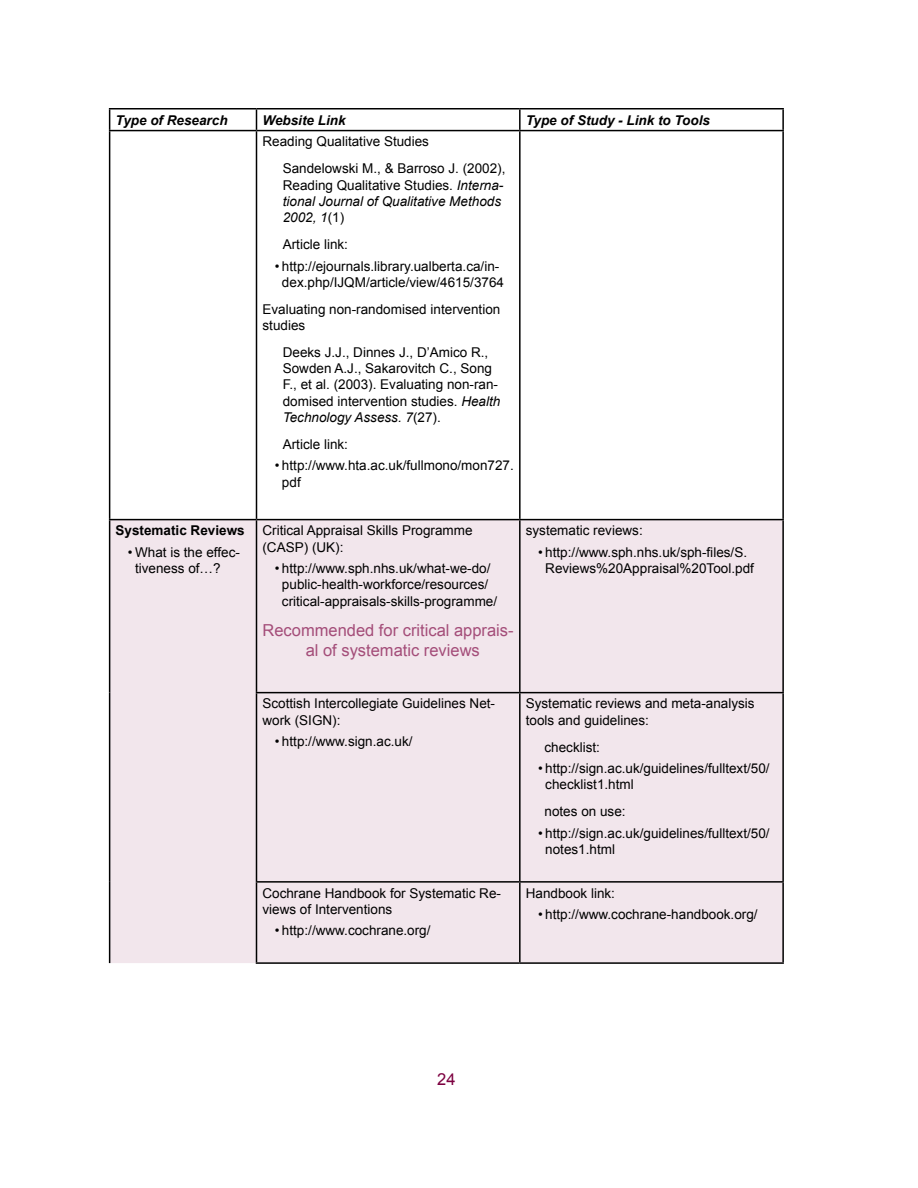
<style>
.page{position:relative;width:918px;height:1188px;background:#fff}
.page>*{position:absolute;margin:0;border:0;box-sizing:border-box;transform-origin:0 0}
.t1{font:16.5px/19.8px "Arial";color:#a44d79;text-align:center}
.t2{font:16.5px "Arial";color:#7c0040}
.t3{font:13.5px/16.2px "Arial";color:#000}
.t4{font:italic 13.5px/16.2px "Arial";color:#000}
.t5{font:italic 700 13.5px "Arial";color:#000}
.t6{font:700 13.5px "Arial";color:#000}
.s1{font-style:normal}
.s2{font-style:italic}
</style>
<div class="page">
<div style="left:110px;top:520px;width:672px;height:443px;background:#f2e6ec"></div>
<hr style="left:109px;top:108px;width:147px;height:2px;background:#000">
<svg style="left:109px;top:110px;width:1px;height:20px"></svg>
<hr style="left:256px;top:108px;width:264px;height:2px;background:#000">
<svg style="left:256px;top:110px;width:1px;height:20px"></svg>
<hr style="left:520px;top:108px;width:264px;height:2px;background:#000">
<hr style="left:519px;top:110px;width:2px;height:20px;background:#000">
<hr style="left:782px;top:110px;width:2px;height:20px;background:#000">
<hr style="left:109px;top:130px;width:147px;height:1px;background:#000">
<hr style="left:109px;top:131px;width:1px;height:388px;background:#000">
<hr style="left:256px;top:130px;width:264px;height:1px;background:#000">
<hr style="left:256px;top:131px;width:1px;height:388px;background:#000">
<hr style="left:520px;top:130px;width:264px;height:1px;background:#000">
<hr style="left:519px;top:131px;width:2px;height:388px;background:#000">
<hr style="left:782px;top:131px;width:2px;height:388px;background:#000">
<hr style="left:109px;top:519px;width:147px;height:1px;background:#000">
<hr style="left:109px;top:520px;width:1px;height:173px;background:#000">
<hr style="left:256px;top:519px;width:264px;height:1px;background:#000">
<hr style="left:256px;top:520px;width:1px;height:172px;background:#000">
<hr style="left:520px;top:519px;width:264px;height:1px;background:#000">
<hr style="left:519px;top:520px;width:2px;height:172px;background:#000">
<hr style="left:782px;top:520px;width:2px;height:172px;background:#000">
<hr style="left:109px;top:693px;width:1px;height:189px;background:#000">
<hr style="left:256px;top:692px;width:264px;height:1px;background:#000">
<hr style="left:256px;top:693px;width:1px;height:188px;background:#000">
<hr style="left:520px;top:692px;width:264px;height:1px;background:#000">
<hr style="left:519px;top:693px;width:2px;height:188px;background:#000">
<hr style="left:782px;top:693px;width:2px;height:188px;background:#000">
<hr style="left:109px;top:882px;width:1px;height:81px;background:#000">
<hr style="left:256px;top:881px;width:264px;height:2px;background:#000">
<hr style="left:256px;top:883px;width:1px;height:79px;background:#000">
<hr style="left:520px;top:881px;width:264px;height:2px;background:#000">
<hr style="left:519px;top:883px;width:2px;height:79px;background:#000">
<hr style="left:782px;top:883px;width:2px;height:79px;background:#000">
<hr style="left:256px;top:962px;width:264px;height:2px;background:#000">
<hr style="left:520px;top:962px;width:264px;height:2px;background:#000">
<p class="t5" style="left:116px;top:111px;width:114px">Type of Research</p>
<p class="t5" style="left:262px;top:111px;width:85px">Website Link</p>
<p class="t5" style="left:526px;top:111px;width:186px">Type of Study - Link to Tools</p>
<p class="t3" style="left:283px;top:128px;width:224px;line-height:27px;text-indent:-20px">Reading Qualitative Studies<br>Sandelowski M., &amp; Barroso J. (2002),</p>
<p class="t4" style="left:283px;top:177px;width:222px"><span class="s1">Reading Qualitative Studies.</span> Interna&shy;tional Journal of Qualitative Methods<br>2002, 1<span class="s1">(1)</span></p>
<p class="t3" style="left:283px;top:236px;width:67px">Article link:</p>
<p class="t3" style="left:275px;top:258px;width:231px;text-align:center">• http://ejournals.library.ualberta.ca/in&shy;dex.php/IJQM/article/view/4615/3764</p>
<p class="t3" style="left:262px;top:301px;width:239px">Evaluating non-randomised intervention studies</p>
<p class="t3" style="left:283px;top:344px;width:219px">Deeks J.J., Dinnes J., D’Amico R., Sowden A.J., Sakarovitch C., Song F., et al. (2003). Evaluating non-ran&shy;domised intervention studies. <span class="s2">Health Technology Assess. 7</span>(27).</p>
<p class="t3" style="left:283px;top:436px;width:67px">Article link:</p>
<p class="t3" style="left:282px;top:458px;width:233px;text-indent:-7px">• http://www.hta.ac.uk/fullmono/mon727. pdf</p>
<p class="t6" style="left:116px;top:522px;width:131px">Systematic Reviews</p>
<p class="t3" style="left:135px;top:544px;width:106px;text-indent:-7px">• What is the effec&shy;tiveness of…?</p>
<p class="t3" style="left:263px;top:523px;width:212px">Critical Appraisal Skills Programme (CASP) (UK):</p>
<p class="t3" style="left:275px;top:561px;width:224px;text-align:center">• http://www.sph.nhs.uk/what-we-do/ public-health-workforce/resources/ critical-appraisals-skills-programme/</p>
<p class="t1" style="left:262px;top:621px;width:253px">Recommended for critical apprais&shy;al of systematic reviews</p>
<p class="t3" style="left:526px;top:523px;width:119px">systematic reviews:</p>
<p class="t3" style="left:538px;top:544px;width:217px;text-align:center">• http://www.sph.nhs.uk/sph-files/S.<br>Reviews%20Appraisal%20Tool.pdf</p>
<p class="t3" style="left:262px;top:696px;width:234px">Scottish Intercollegiate Guidelines Net&shy;work (SIGN):</p>
<p class="t3" style="left:275px;top:734px;width:139px">• http://www.sign.ac.uk/</p>
<p class="t3" style="left:262px;top:885px;width:240px">Cochrane Handbook for Systematic Re&shy;views of Interventions</p>
<p class="t3" style="left:275px;top:923px;width:157px">• http://www.cochrane.org/</p>
<p class="t3" style="left:526px;top:696px;width:230px">Systematic reviews and meta-analysis tools and guidelines:</p>
<p class="t3" style="left:545px;top:739px;width:57px">checklist:</p>
<p class="t3" style="left:545px;top:761px;width:226px;text-indent:-7px">• http://sign.ac.uk/guidelines/fulltext/50/ checklist1.html</p>
<p class="t3" style="left:545px;top:804px;width:83px">notes on use:</p>
<p class="t3" style="left:545px;top:825px;width:226px;text-indent:-7px">• http://sign.ac.uk/guidelines/fulltext/50/ notes1.html</p>
<p class="t3" style="left:526px;top:885px;width:91px">Handbook link:</p>
<p class="t3" style="left:538px;top:907px;width:221px">• http://www.cochrane-handbook.org/</p>
<p class="t2" style="left:437px;top:1068px;width:20px">24</p>
</div>
